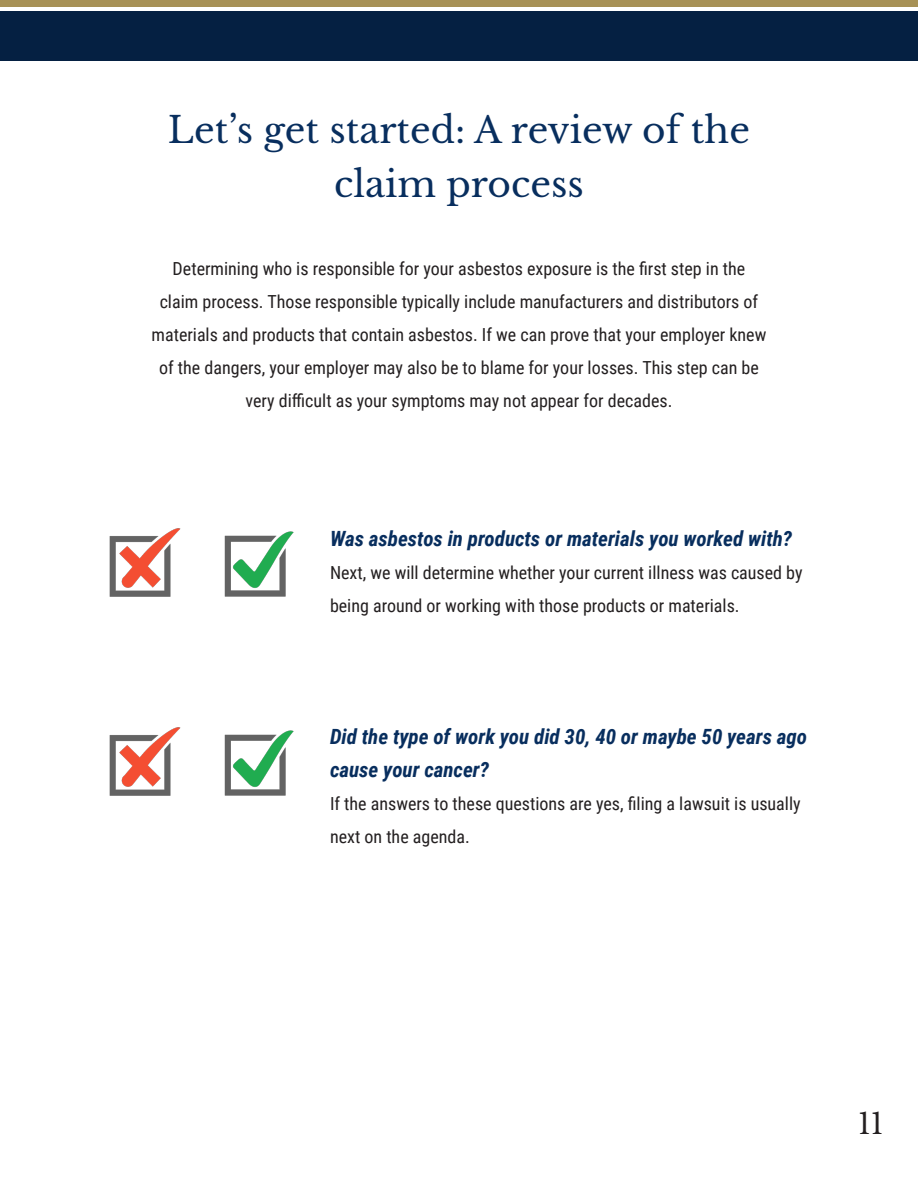
<style>
.page{position:relative;width:918px;height:1188px;background:#fff}
.page>*{position:absolute;margin:0;border:0;box-sizing:border-box;transform-origin:0 0}
.t1{font:36px/54px "Libre Baskerville";color:#082e5e;text-align:center}
.t2{font:28.5px "Libre Baskerville";color:#231f20}
.t3{font:italic 700 21px/33px "Roboto Condensed";color:#082e5e}
.t4{font:18px/33px "Roboto Condensed";color:#231f20}
</style>
<div class="page">
<div style="left:0;top:11px;width:918px;height:50px;background:#052042"></div>
<div style="left:0;top:0;width:918px;height:6px;background:#a79156"></div>
<img style="left:109px;top:528px;width:72px;height:69px">
<img style="left:224px;top:531px;width:70px;height:66px">
<img style="left:109px;top:727px;width:72px;height:69px">
<img style="left:224px;top:730px;width:70px;height:66px">
<p class="t1" style="left:168px;top:103px;width:584px">Let’s get started: A review of the claim process</p>
<p class="t4" style="left:152px;top:252px;width:616px;text-align:center">Determining who is responsible for your asbestos exposure is the first step in the claim process. Those responsible typically include manufacturers and distributors of materials and products that contain asbestos. If we can prove that your employer knew of the dangers, your employer may also be to blame for your losses. This step can be very difficult as your symptoms may not appear for decades.</p>
<p class="t3" style="left:330px;top:521px;width:464px">Was asbestos in products or materials you worked with?</p>
<p class="t4" style="left:330px;top:555px;width:474px">Next, we will determine whether your current illness was caused by being around or working with those products or materials.</p>
<p class="t3" style="left:330px;top:719px;width:479px">Did the type of work you did 30, 40 or maybe 50 years ago cause your cancer?</p>
<p class="t4" style="left:330px;top:786px;width:472px">If the answers to these questions are yes, filing a lawsuit is usually next on the agenda.</p>
<h2 class="t2" style="left:858px;top:1106px;width:27px">11</h2>
</div>
